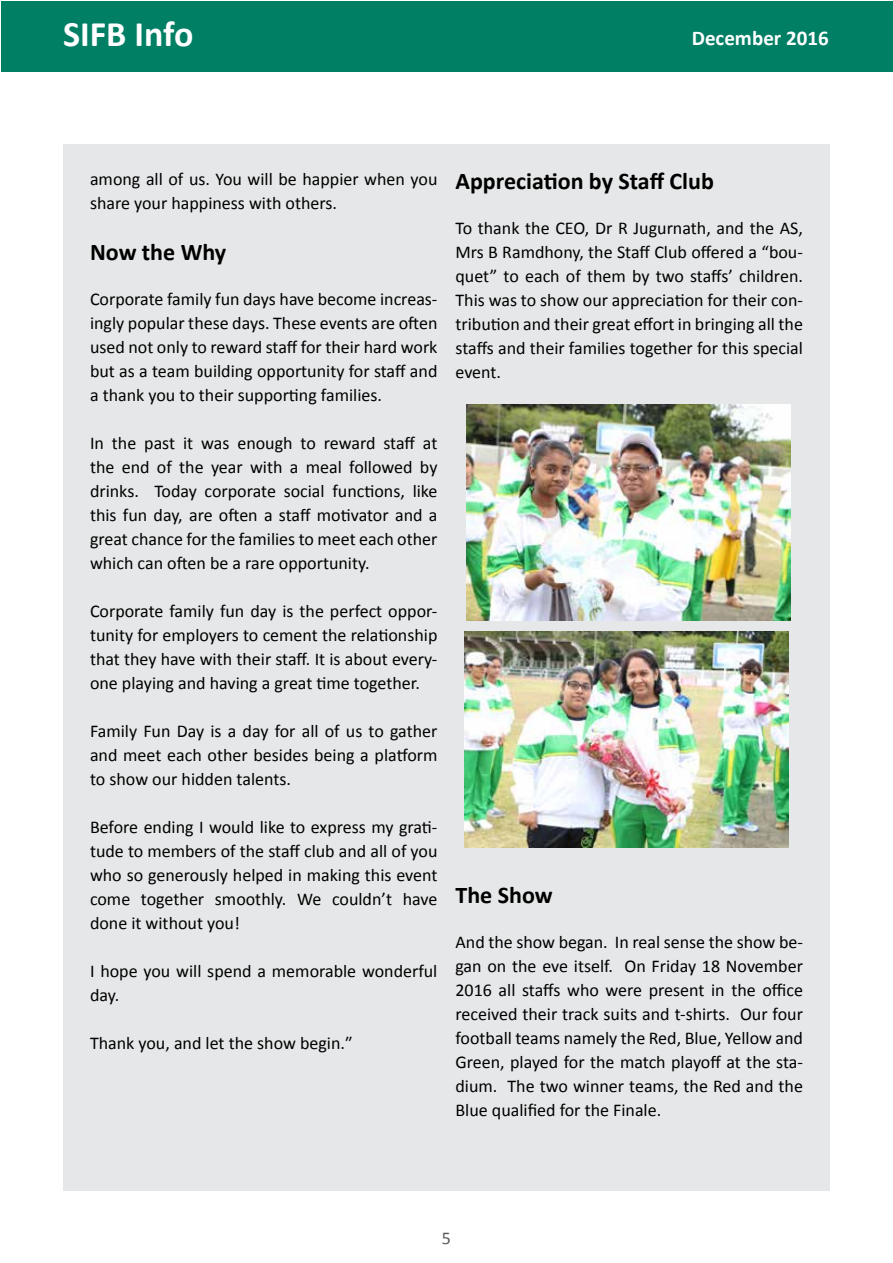
<style>
.page{position:relative;width:893px;height:1263px;background:#fff}
.page>*{position:absolute;margin:0;border:0;box-sizing:border-box;transform-origin:0 0}
.t1{font:700 36px "Calibri";color:#fff}
.t2{font:700 24px "Calibri";color:#000}
.t3{font:700 21px "Calibri";color:#fff}
.t4{font:18px/24px "Calibri";color:#000;text-align:justify}
.t5{font:18px "Calibri";color:#58595b}
</style>
<div class="page">
<div style="left:1px;top:1px;width:891px;height:70px;background:#017f65"></div>
<div style="left:63px;top:144px;width:767px;height:1047px;background:#e6e7e8"></div>
<img style="left:465px;top:631px;width:324px;height:216px">
<img style="left:466px;top:404px;width:324px;height:216px">
<h1 class="t1" style="left:63px;top:11px;width:132px">SIFB Info</h1>
<p class="t3" style="left:692px;top:25px;width:138px">December 2016</p>
<p class="t4" style="left:90px;top:167px;width:349px">among all of us. You will be happier when you share your happiness with others.</p>
<h2 class="t2" style="left:90px;top:236px;width:138px">Now the Why</h2>
<p class="t4" style="left:90px;top:287px;width:349px">Corporate family fun days have become increas&shy;ingly popular these days. These events are often used not only to reward staff for their hard work but as a team building opportunity for staff and a thank you to their supporting families.</p>
<p class="t4" style="left:90px;top:431px;width:349px">In the past it was enough to reward staff at the end of the year with a meal followed by drinks. Today corporate social functions, like this fun day, are often a staff motivator and a great chance for the families to meet each other which can often be a rare opportunity.</p>
<p class="t4" style="left:90px;top:599px;width:349px">Corporate family fun day is the perfect oppor&shy;tunity for employers to cement the relationship that they have with their staff. It is about every&shy;one playing and having a great time together.</p>
<p class="t4" style="left:90px;top:719px;width:349px">Family Fun Day is a day for all of us to gather and meet each other besides being a platform to show our hidden talents.</p>
<p class="t4" style="left:90px;top:815px;width:349px">Before ending I would like to express my grati&shy;tude to members of the staff club and all of you who so generously helped in making this event come together smoothly. We couldn’t have done it without you!</p>
<p class="t4" style="left:90px;top:959px;width:349px">I hope you will spend a memorable wonderful day.</p>
<p class="t4" style="left:90px;top:1031px;width:264px">Thank you, and let the show begin.″</p>
<h2 class="t2" style="left:455px;top:166px;width:260px">Appreciation by Staff Club</h2>
<p class="t4" style="left:455px;top:216px;width:349px">To thank the CEO, Dr R Jugurnath, and the AS, Mrs B Ramdhony, the Staff Club offered a “bou&shy;quet” to each of them by two staffs’ children.<br>This was to show our appreciation for their con&shy;tribution and their great effort in bringing all the staffs and their families together for this special event.</p>
<h2 class="t2" style="left:455px;top:880px;width:99px">The Show</h2>
<p class="t4" style="left:455px;top:930px;width:349px">And the show began. In real sense the show be&shy;gan on the eve itself. On Friday 18 November 2016 all staffs who were present in the office received their track suits and t-shirts. Our four football teams namely the Red, Blue, Yellow and Green, played for the match playoff at the sta&shy;dium. The two winner teams, the Red and the Blue qualified for the Finale.</p>
<p class="t5" style="left:442px;top:1226px;width:11px">5</p>
</div>
